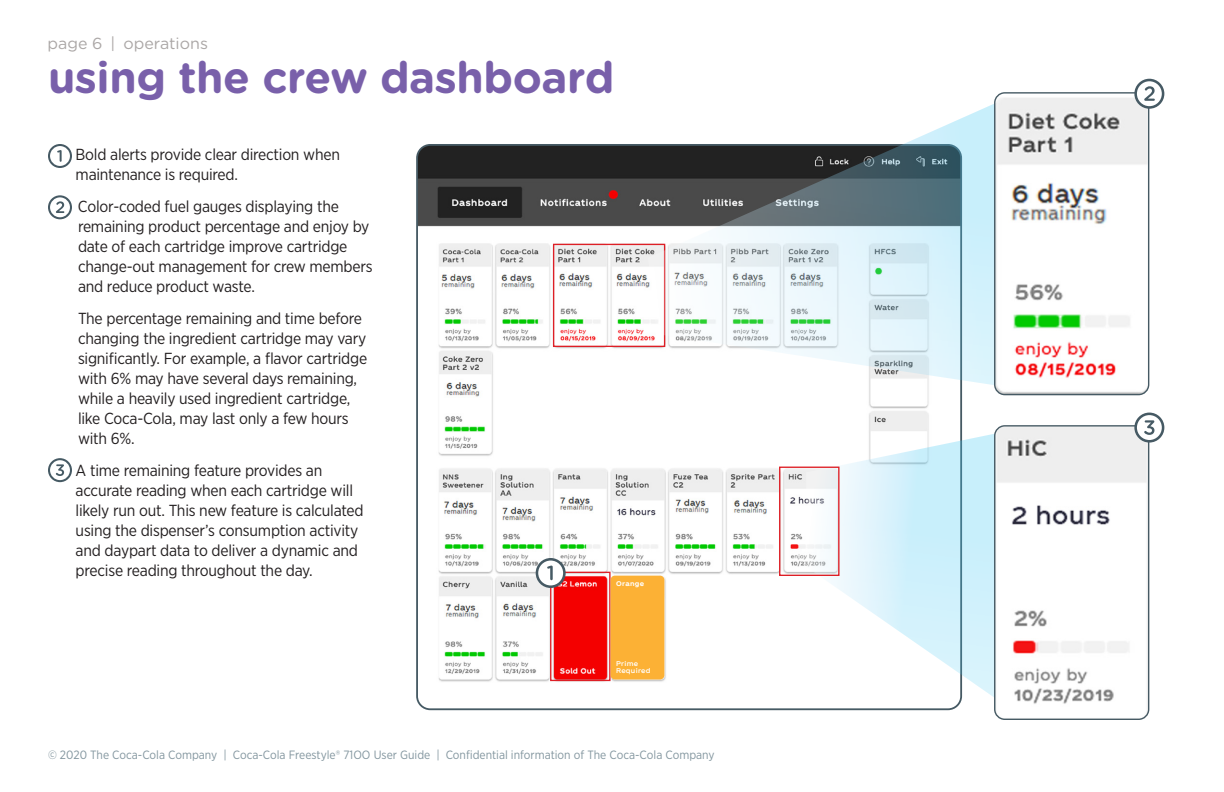
<style>
.page{position:relative;width:1224px;height:792px;background:#fff}
.page>*{position:absolute;margin:0;border:0;box-sizing:border-box;transform-origin:0 0}
.t1{font:700 44px "Gotham Rounded";letter-spacing:-.01em;color:#7960aa}
.bullet{font:16px/20px "Gotham Narrow";letter-spacing:-.015em;color:#231f20}
.t2{font:16px "Gotham Rounded";color:#aba7a6}
.t3{font:12px "Gotham Narrow";color:#83969f}
.capt-01{font:6.6px "TCCC Unity Headline Medium";letter-spacing:.05em;color:#fff}
.capt-01-2{font:6.6px "TCCC Unity Headline Bold";letter-spacing:.05em;color:#fff}
</style>
<div class="page">
<img style="left:419px;top:147px;width:510px;height:560px">
<svg style="left:48px;top:144px;width:24px;height:24px"></svg>
<svg style="left:48px;top:195px;width:24px;height:24px"></svg>
<svg style="left:48px;top:458px;width:24px;height:24px"></svg>
<div style="left:550px;top:572px;width:61px;height:109px;border:1px solid #de1f26"></div>
<svg style="left:805px;top:430px;width:189px;height:281px"></svg>
<div style="left:779px;top:467px;width:61px;height:109px;border:1px solid #de1f26"></div>
<div style="left:553px;top:244px;width:112px;height:103px;border:1px solid #de1f26"></div>
<svg style="left:536px;top:558px;width:30px;height:30px"></svg>
<svg style="left:648px;top:104px;width:346px;height:282px"></svg>
<img style="left:995px;top:94px;width:154px;height:301px">
<div style="left:994px;top:92px;width:155px;height:303px;border:1px solid #465a64;border-radius:10px"></div>
<svg style="left:1134px;top:79px;width:30px;height:30px"></svg>
<img style="left:995px;top:427px;width:154px;height:292px">
<div style="left:994px;top:425px;width:155px;height:295px;border:1px solid #465a64;border-radius:10px"></div>
<svg style="left:1134px;top:413px;width:30px;height:30px"></svg>
<div style="left:611px;top:576px;width:53px;height:103px;background:#fcb135;border-radius:4px"></div>
<p class="t2" style="left:48px;top:32px;width:162px">page 6 | operations</p>
<p class="t1" style="left:48px;top:45px;width:568px">using the crew dashboard</p>
<p class="bullet" style="left:76px;top:145px;width:266px">Bold alerts provide clear direction when maintenance is required.</p>
<p class="bullet" style="left:78px;top:197px;width:296px">Color-coded fuel gauges displaying the remaining product percentage and enjoy by date of each cartridge improve cartridge change-out management for crew members and reduce product waste.</p>
<p class="bullet" style="left:78px;top:309px;width:291px">The percentage remaining and time before changing the ingredient cartridge may vary significantly. For example, a flavor cartridge with 6% may have several days remaining, while a heavily used ingredient cartridge, like Coca-Cola, may last only a few hours with 6%.</p>
<p class="bullet" style="left:76px;top:461px;width:290px">A time remaining feature provides an accurate reading when each cartridge will likely run out. This new feature is calculated using the dispenser’s consumption activity and daypart data to deliver a dynamic and precise reading throughout the day.</p>
<p class="capt-01-2" style="left:616px;top:578px;width:30px">Orange</p>
<p class="capt-01" style="left:616px;top:658px;width:24px">Prime</p>
<p class="capt-01" style="left:616px;top:665px;width:36px">Required</p>
<p class="t3" style="left:48px;top:747px;width:668px">© 2020 The Coca-Cola Company | Coca-Cola Freestyle® 71OO User Guide | Confidential information of The Coca-Cola Company</p>
</div>
